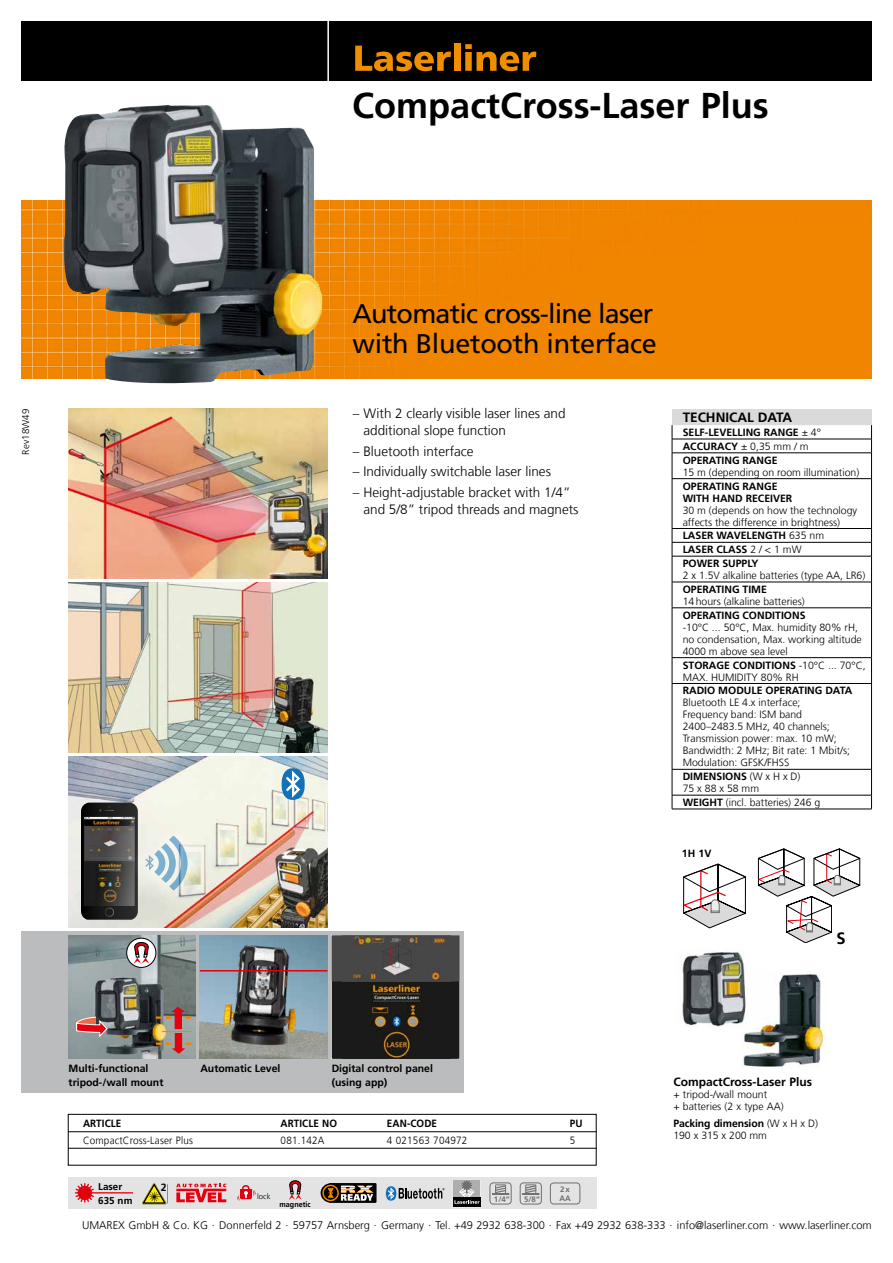
<style>
.page{position:relative;width:893px;height:1263px;background:#fff}
.page>*{position:absolute;margin:0;border:0;box-sizing:border-box;transform-origin:0 0}
.t1{font:700 36px "Frutiger LT Com";color:#000}
.t2{font:27px/30px "Frutiger LT Com";letter-spacing:-.02em;color:#000}
.t3{font:700 16.5px "Frutiger LT Com";color:#000}
.t4{font:300 13.5px/16.5px "Frutiger LT Com";color:#000}
.t5{font:700 13.5px "Frutiger LT Com";color:#000}
.t6{font:700 12px "Frutiger LT Com";color:#000}
.t7{font:300 11.1px "Frutiger LT Com";color:#000}
.t8{font:300 10.5px/12px "Frutiger LT Com";color:#000}
.t9{font:700 10.5px/13.8px "Frutiger LT Com";color:#000}
.t10{font:300 10.5px "Frutiger LT Com";letter-spacing:.02em;color:#000;scale:.94 1}
.t11{font:700 10.5px "Frutiger LT Com";color:#000;scale:.94 1}
.t12{font:300 10.5px "Frutiger LT Com";color:#000;scale:.94 1}
.t13{font:700 9.9px/13.6px "Frutiger LT Com";color:#000}
.t14{font:300 9.75px "Frutiger LT Com";color:#000}
.t15{font:700 7.8px/9px "Frutiger LT Com";color:#6f6f6e}
.t16{font:300 7.8px "Frutiger LT Com";color:#000}
.t17{font:700 7.65px "Frutiger LT Com";color:#000;scale:.94 1}
.s1{font-weight:300}
.s2{font-weight:700}
</style>
<div class="page">
<div style="left:21px;top:931px;width:443px;height:162px;background:#bbbcbd"></div>
<div style="left:21px;top:200px;width:851px;height:178px;background:#f18500"></div>
<img style="left:68px;top:408px;width:259px;height:170px">
<img style="left:68px;top:583px;width:259px;height:170px">
<img style="left:68px;top:757px;width:259px;height:170px">
<img style="left:63px;top:105px;width:260px;height:279px">
<div style="left:21px;top:21px;width:851px;height:60px;background:#000"></div>
<hr style="left:327px;top:20px;width:2px;height:62px;background:#fff">
<img style="left:68px;top:935px;width:128px;height:124px">
<svg style="left:162px;top:1031px;width:29px;height:1px"></svg>
<svg style="left:156px;top:1042px;width:35px;height:12px"></svg>
<div style="left:175px;top:1034px;width:7px;height:15px;background:#e3000f"></div>
<svg style="left:156px;top:1007px;width:35px;height:12px"></svg>
<div style="left:175px;top:1011px;width:7px;height:18px;background:#e3000f"></div>
<img style="left:742px;top:973px;width:83px;height:94px">
<svg style="left:76px;top:1017px;width:31px;height:19px"></svg>
<svg style="left:127px;top:938px;width:29px;height:29px"></svg>
<div style="left:126px;top:938px;width:30px;height:30px;border:1px solid #000;border-radius:50%"></div>
<svg style="left:134px;top:942px;width:15px;height:22px"></svg>
<div style="left:68px;top:1178px;width:528px;height:31px;background:#e3e3e3"></div>
<svg style="left:75px;top:1183px;width:57px;height:20px"></svg>
<svg style="left:492px;top:1185px;width:17px;height:9px"></svg>
<div style="left:490px;top:1183px;width:21px;height:21px;border:1px solid #6f6f6e;border-radius:3px"></div>
<svg style="left:522px;top:1185px;width:17px;height:9px"></svg>
<div style="left:520px;top:1183px;width:21px;height:21px;border:1px solid #6f6f6e;border-radius:3px"></div>
<svg style="left:237px;top:1185px;width:18px;height:16px"></svg>
<svg style="left:176px;top:1184px;width:50px;height:18px"></svg>
<svg style="left:289px;top:1180px;width:13px;height:20px"></svg>
<div style="left:329px;top:1183px;width:47px;height:19px;border:1px solid #000"></div>
<svg style="left:321px;top:1185px;width:53px;height:16px"></svg>
<div style="left:550px;top:1183px;width:30px;height:21px;border:1px solid #6f6f6e;border-radius:3px"></div>
<svg style="left:142px;top:1183px;width:25px;height:21px"></svg>
<img style="left:200px;top:944px;width:127px;height:115px">
<hr style="left:200px;top:970px;width:127px;height:1px;background:#e3000f">
<svg style="left:386px;top:1186px;width:58px;height:14px"></svg>
<div style="left:452px;top:1179px;width:30px;height:29px;background:#fff;opacity:.45"></div>
<div style="left:453px;top:1180px;width:27px;height:18px;background:#adaeae"></div>
<div style="left:453px;top:1198px;width:27px;height:8px;background:#000"></div>
<svg style="left:454px;top:1181px;width:26px;height:23px"></svg>
<svg style="left:683px;top:864px;width:63px;height:64px"></svg>
<svg style="left:758px;top:848px;width:103px;height:95px"></svg>
<svg style="left:355px;top:46px;width:96px;height:25px"></svg>
<div style="left:454px;top:44px;width:6px;height:27px;background:#f18e00"></div>
<svg style="left:465px;top:44px;width:71px;height:27px"></svg>
<svg style="left:332px;top:935px;width:127px;height:124px;background:#292520"></svg>
<img style="left:343px;top:935px;width:108px;height:46px">
<svg style="left:281px;top:768px;width:25px;height:32px"></svg>
<img style="left:81px;top:802px;width:124px;height:118px">
<img style="left:682px;top:951px;width:66px;height:76px">
<div style="left:68px;top:1114px;width:528px;height:51px;border:1px solid #000"></div>
<hr style="left:68px;top:1131px;width:528px;height:1px;background:#000">
<hr style="left:68px;top:1148px;width:528px;height:1px;background:#000">
<div style="left:672px;top:409px;width:199px;height:16px;background:#dadada"></div>
<svg style="left:673px;top:438px;width:198px;height:371px"></svg>
<svg style="left:672px;top:425px;width:1px;height:53px"></svg>
<hr style="left:672px;top:479px;width:1px;height:49px;background:#000">
<svg style="left:672px;top:529px;width:1px;height:78px"></svg>
<hr style="left:672px;top:608px;width:1px;height:49px;background:#000">
<svg style="left:672px;top:658px;width:1px;height:25px"></svg>
<hr style="left:672px;top:684px;width:1px;height:85px;background:#000">
<svg style="left:672px;top:770px;width:1px;height:39px"></svg>
<hr style="left:672px;top:439px;width:200px;height:1px;background:#000">
<svg style="left:871px;top:425px;width:1px;height:53px"></svg>
<hr style="left:871px;top:479px;width:1px;height:49px;background:#000">
<svg style="left:871px;top:529px;width:1px;height:78px"></svg>
<hr style="left:871px;top:608px;width:1px;height:49px;background:#000">
<svg style="left:871px;top:658px;width:1px;height:25px"></svg>
<hr style="left:871px;top:684px;width:1px;height:85px;background:#000">
<svg style="left:871px;top:770px;width:1px;height:39px"></svg>
<hr style="left:672px;top:453px;width:200px;height:1px;background:#000">
<hr style="left:672px;top:478px;width:200px;height:1px;background:#000">
<hr style="left:672px;top:528px;width:200px;height:1px;background:#000">
<hr style="left:672px;top:542px;width:200px;height:1px;background:#000">
<hr style="left:672px;top:556px;width:200px;height:1px;background:#000">
<hr style="left:672px;top:582px;width:200px;height:1px;background:#000">
<hr style="left:672px;top:607px;width:200px;height:1px;background:#000">
<hr style="left:672px;top:657px;width:200px;height:1px;background:#000">
<hr style="left:672px;top:683px;width:200px;height:1px;background:#000">
<hr style="left:672px;top:769px;width:200px;height:1px;background:#000">
<hr style="left:672px;top:795px;width:200px;height:1px;background:#000">
<hr style="left:672px;top:809px;width:200px;height:1px;background:#000">
<h1 class="t1" style="left:352px;top:84px;width:418px">CompactCross-Laser Plus</h1>
<p class="t14" style="left:20px;top:454px;width:47px;rotate:-90deg">Rev18W49</p>
<h2 class="t2" style="left:353px;top:298px;width:306px">Automatic cross-line laser with Bluetooth interface</h2>
<p class="t4" style="left:363px;top:405px;width:204px;text-indent:-11px">– With 2 clearly visible laser lines and additional slope function</p>
<p class="t4" style="left:353px;top:443px;width:122px">– Bluetooth interface</p>
<p class="t4" style="left:353px;top:463px;width:200px">– Individually switchable laser lines</p>
<p class="t4" style="left:363px;top:484px;width:217px;text-indent:-11px">– Height-adjustable bracket with 1/4” and 5/8” tripod threads and magnets</p>
<p class="t5" style="left:683px;top:410px;width:111px">TECHNICAL DATA</p>
<p class="t9" style="left:683px;top:425px;width:140px">SELF-LEVELLING RANGE <span class="s1">± 4°<br></span>ACCURACY <span class="s1">± 0,35 mm / m<br></span>OPERATING RANGE</p>
<p class="t8" style="left:683px;top:466px;width:178px">15 m (depending on room illumination)</p>
<p class="t9" style="left:683px;top:480px;width:111px;line-height:12px">OPERATING RANGE<br>WITH HAND RECEIVER</p>
<p class="t8" style="left:683px;top:504px;width:176px">30 m (depends on how the technology affects the difference in brightness)</p>
<p class="t9" style="left:683px;top:529px;width:143px">LASER WAVELENGTH <span class="s1">635 nm<br></span>LASER CLASS <span class="s1">2 / &lt; 1 mW<br></span>POWER SUPPLY</p>
<p class="t8" style="left:683px;top:569px;width:184px">2 x 1.5V alkaline batteries (type AA, LR6)</p>
<p class="t9" style="left:683px;top:582px;width:86px">OPERATING TIME</p>
<p class="t8" style="left:683px;top:595px;width:124px">14hours (alkaline batteries)</p>
<p class="t9" style="left:683px;top:608px;width:124px">OPERATING CONDITIONS</p>
<p class="t8" style="left:683px;top:621px;width:181px">-10°C ... 50°C, Max. humidity 80% rH, no condensation, Max. working altitude<br>4000 m above sea level</p>
<p class="t8" style="left:683px;top:659px;width:184px"><span class="s2">STORAGE CONDITIONS</span> -10°C ... 70°C,<br>MAX. HUMIDITY 80% RH</p>
<p class="t9" style="left:683px;top:684px;width:171px">RADIO MODULE OPERATING DATA</p>
<p class="t8" style="left:683px;top:697px;width:169px">Bluetooth LE 4.x interface;<br>Frequency band: ISM band<br>2400–2483.5 MHz, 40 channels;<br>Transmission power: max. 10 mW;<br>Bandwidth: 2 MHz; Bit rate: 1 Mbit/s;<br>Modulation: GFSK/FHSS</p>
<p class="t8" style="left:683px;top:771px;width:119px"><span class="s2">DIMENSIONS</span> (W x H x D)<br>75 x 88 x 58 mm</p>
<p class="t8" style="left:683px;top:796px;width:139px"><span class="s2">WEIGHT</span> (incl. batteries) 246 g</p>
<p class="t9" style="left:682px;top:846px;width:31px">1H 1V</p>
<h3 class="t3" style="left:837px;top:928px;width:11px">S</h3>
<p class="t9" style="left:69px;top:1062px;width:96px">Multi-functional tripod-/wall mount</p>
<p class="t9" style="left:332px;top:1062px;width:103px">Digital control panel (using app)</p>
<p class="t11" style="left:83px;top:1117px;width:42px">ARTICLE</p>
<p class="t11" style="left:281px;top:1117px;width:62px">ARTICLE NO</p>
<p class="t11" style="left:387px;top:1117px;width:55px">EAN-CODE</p>
<p class="t11" style="left:570px;top:1117px;width:15px">PU</p>
<p class="t10" style="left:83px;top:1134px;width:119px">CompactCross-Laser Plus</p>
<p class="t12" style="left:281px;top:1134px;width:48px">081.142A</p>
<p class="t10" style="left:387px;top:1134px;width:87px">4 021563 704972</p>
<p class="t12" style="left:570px;top:1134px;width:7px">5</p>
<p class="t9" style="left:200px;top:1061px;width:82px">Automatic Level</p>
<p class="t13" style="left:98px;top:1180px;width:36px">Laser<br>635 nm</p>
<p class="t9" style="left:161px;top:1180px;width:7px">2</p>
<p class="t16" style="left:257px;top:1191px;width:15px">lock</p>
<p class="t17" style="left:280px;top:1199px;width:35px">magnetic</p>
<p class="t15" style="left:494px;top:1195px;width:17px">1/4“</p>
<p class="t15" style="left:524px;top:1195px;width:17px">5/8“</p>
<p class="t15" style="left:559px;top:1185px;width:13px">2x<br>AA</p>
<p class="t6" style="left:673px;top:1075px;width:140px">CompactCross-Laser Plus</p>
<p class="t8" style="left:673px;top:1089px;width:112px">+ tripod-/wall mount<br>+ batteries (2 x type AA)</p>
<p class="t8" style="left:673px;top:1117px;width:146px"><span class="s2">Packing dimension</span> (W x H x D)<br>190 x 315 x 200 mm</p>
<p class="t7" style="left:82px;top:1218px;width:791px">UMAREX GmbH &amp; Co. KG . Donnerfeld 2 . 59757 Arnsberg . Germany . Tel. +49 2932 638-300 . Fax +49 2932 638-333 . info@laserliner.com . www.laserliner.com</p>
</div>
